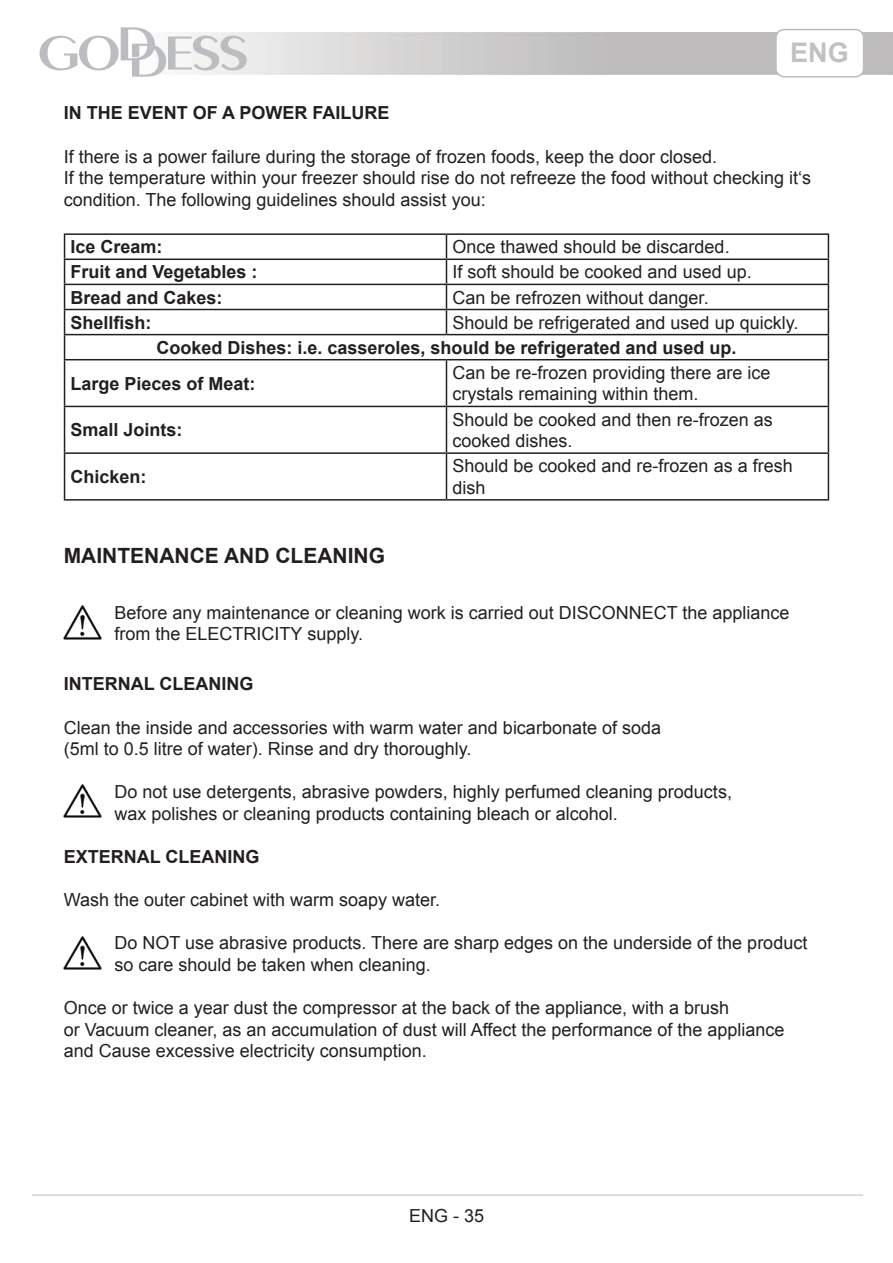
<style>
.page{position:relative;width:893px;height:1263px;background:#fff}
.page>*{position:absolute;margin:0;border:0;box-sizing:border-box;transform-origin:0 0}
.t1{font:700 27px "Arial";color:#c1c1c1}
._1_Nadpis{font:700 21px "Arial";color:#231f20}
._3_Text{font:18px/21.6px "Arial";color:#231f20}
._3_Text-2{font:700 18px "Arial";color:#231f20}
._2_Podnadpis{font:700 18px "Arial";color:#231f20}
</style>
<div class="page">
<svg style="left:40px;top:27px;width:207px;height:50px"></svg>
<div style="left:775px;top:29px;width:89px;height:49px;border:2px solid #bcbdc0;border-radius:8px"></div>
<hr style="left:32px;top:1195px;width:831px;height:1px;background:#bcbdc0">
<hr style="left:64px;top:233px;width:382px;height:2px;background:#231f20">
<hr style="left:446px;top:233px;width:383px;height:2px;background:#231f20">
<hr style="left:64px;top:259px;width:382px;height:1px;background:#231f20">
<hr style="left:446px;top:259px;width:383px;height:1px;background:#231f20">
<hr style="left:64px;top:284px;width:382px;height:1px;background:#231f20">
<hr style="left:446px;top:284px;width:383px;height:1px;background:#231f20">
<hr style="left:64px;top:309px;width:382px;height:1px;background:#231f20">
<hr style="left:446px;top:309px;width:383px;height:1px;background:#231f20">
<svg style="left:446px;top:235px;width:1px;height:99px"></svg>
<hr style="left:64px;top:334px;width:382px;height:1px;background:#231f20">
<svg style="left:64px;top:235px;width:1px;height:124px"></svg>
<hr style="left:446px;top:334px;width:383px;height:1px;background:#231f20">
<svg style="left:828px;top:235px;width:1px;height:124px"></svg>
<hr style="left:64px;top:359px;width:382px;height:1px;background:#231f20">
<hr style="left:64px;top:360px;width:1px;height:46px;background:#231f20">
<hr style="left:446px;top:359px;width:383px;height:1px;background:#231f20">
<hr style="left:446px;top:360px;width:1px;height:46px;background:#231f20">
<hr style="left:828px;top:360px;width:1px;height:46px;background:#231f20">
<hr style="left:64px;top:406px;width:382px;height:1px;background:#231f20">
<hr style="left:64px;top:407px;width:1px;height:45px;background:#231f20">
<hr style="left:446px;top:406px;width:383px;height:1px;background:#231f20">
<hr style="left:446px;top:407px;width:1px;height:45px;background:#231f20">
<hr style="left:828px;top:407px;width:1px;height:45px;background:#231f20">
<hr style="left:64px;top:452px;width:382px;height:2px;background:#231f20">
<hr style="left:64px;top:454px;width:1px;height:45px;background:#231f20">
<hr style="left:446px;top:452px;width:383px;height:2px;background:#231f20">
<hr style="left:446px;top:454px;width:1px;height:45px;background:#231f20">
<hr style="left:828px;top:454px;width:1px;height:45px;background:#231f20">
<hr style="left:64px;top:499px;width:382px;height:2px;background:#231f20">
<hr style="left:446px;top:499px;width:383px;height:2px;background:#231f20">
<img style="left:64px;top:606px;width:38px;height:33px">
<img style="left:64px;top:784px;width:38px;height:34px">
<img style="left:64px;top:936px;width:38px;height:33px">
<h1 class="t1" style="left:790px;top:35px;width:60px">ENG</h1>
<p class="_2_Podnadpis" style="left:64px;top:101px;width:327px">IN THE EVENT OF A POWER FAILURE</p>
<p class="_3_Text" style="left:64px;top:146px;width:655px">If there is a power failure during the storage of frozen foods, keep the door closed.</p>
<p class="_3_Text" style="left:64px;top:167px;width:749px">If the temperature within your freezer should rise do not refreeze the food without checking it‘s condition. The following guidelines should assist you:</p>
<p class="_3_Text-2" style="left:71px;top:235px;width:94px">Ice Cream:</p>
<p class="_3_Text" style="left:452px;top:236px;width:279px">Once thawed should be discarded.</p>
<p class="_3_Text-2" style="left:71px;top:260px;width:189px">Fruit and Vegetables :</p>
<p class="_3_Text" style="left:452px;top:261px;width:301px">If soft should be cooked and used up.</p>
<p class="_3_Text-2" style="left:71px;top:285px;width:154px">Bread and Cakes:</p>
<p class="_3_Text" style="left:452px;top:287px;width:258px">Can be refrozen without danger.</p>
<p class="_3_Text-2" style="left:71px;top:310px;width:83px">Shellfish:</p>
<p class="_3_Text" style="left:452px;top:312px;width:347px">Should be refrigerated and used up quickly.</p>
<p class="_3_Text-2" style="left:156px;top:335px;width:582px">Cooked Dishes: i.e. casseroles, should be refrigerated and used up.</p>
<p class="_3_Text-2" style="left:71px;top:371px;width:187px">Large Pieces of Meat:</p>
<p class="_3_Text" style="left:452px;top:362px;width:320px">Can be re-frozen providing there are ice crystals remaining within them.</p>
<p class="_3_Text-2" style="left:71px;top:418px;width:114px">Small Joints:</p>
<p class="_3_Text" style="left:452px;top:409px;width:322px">Should be cooked and then re-frozen as cooked dishes.</p>
<p class="_3_Text-2" style="left:71px;top:465px;width:78px">Chicken:</p>
<p class="_3_Text" style="left:452px;top:455px;width:342px">Should be cooked and re-frozen as a fresh dish</p>
<p class="_1_Nadpis" style="left:64px;top:541px;width:323px">MAINTENANCE AND CLEANING</p>
<p class="_3_Text" style="left:115px;top:602px;width:676px">Before any maintenance or cleaning work is carried out DISCONNECT the appliance from the ELECTRICITY supply.</p>
<p class="_2_Podnadpis" style="left:64px;top:672px;width:191px">INTERNAL CLEANING</p>
<p class="_3_Text" style="left:64px;top:716px;width:599px">Clean the inside and accessories with warm water and bicarbonate of soda</p>
<p class="_3_Text" style="left:64px;top:738px;width:409px">(5ml to 0.5 litre of water). Rinse and dry thoroughly.</p>
<p class="_3_Text" style="left:115px;top:781px;width:619px">Do not use detergents, abrasive powders, highly perfumed cleaning products, wax polishes or cleaning products containing bleach or alcohol.</p>
<p class="_2_Podnadpis" style="left:64px;top:844px;width:197px">EXTERNAL CLEANING</p>
<p class="_3_Text" style="left:64px;top:889px;width:378px">Wash the outer cabinet with warm soapy water.</p>
<p class="_3_Text" style="left:115px;top:932px;width:694px">Do NOT use abrasive products. There are sharp edges on the underside of the product so care should be taken when cleaning.</p>
<p class="_3_Text" style="left:64px;top:997px;width:667px">Once or twice a year dust the compressor at the back of the appliance, with a brush</p>
<p class="_3_Text" style="left:64px;top:1019px;width:722px">or Vacuum cleaner, as an accumulation of dust will Affect the performance of the appliance</p>
<p class="_3_Text" style="left:64px;top:1040px;width:365px">and Cause excessive electricity consumption.</p>
<p class="_3_Text" style="left:409px;top:1205px;width:77px">ENG - 35</p>
</div>
